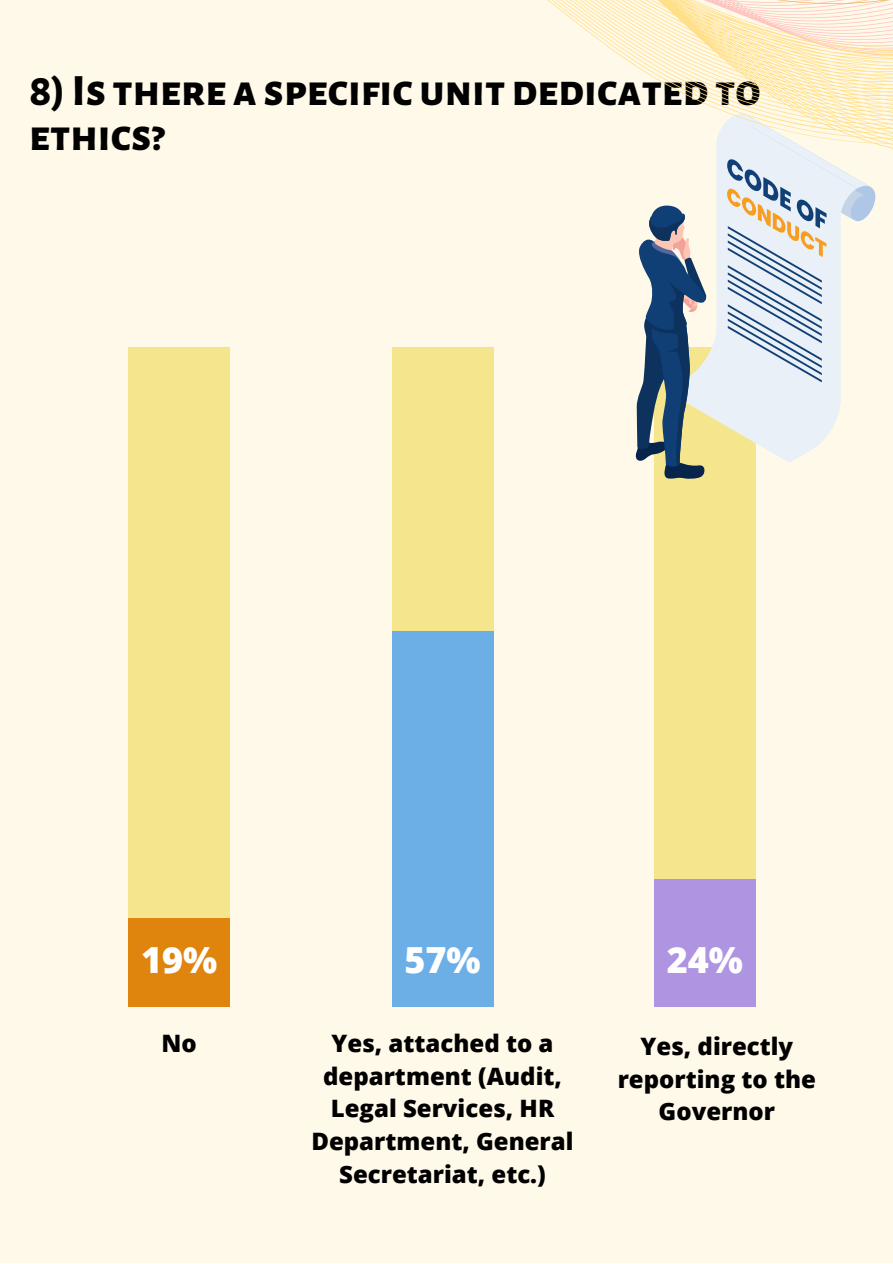
<style>
.page{position:relative;width:893px;height:1264px;background:#fff}
.page>*{position:absolute;margin:0;border:0;box-sizing:border-box;transform-origin:0 0}
.t1{font:800 45px/45px "Alegreya Sans SC";color:#010101}
.t2{font:800 36px "Open Sans";color:#fff}
.t3{font:800 24px/32.5px "Open Sans";color:#000;text-align:center}
</style>
<div class="page">
<div style="left:0;top:0;width:892px;height:1262px;background:#fff9e9"></div>
<div style="left:128px;top:347px;width:102px;height:659px;background:#f5e68e"></div>
<div style="left:392px;top:347px;width:101px;height:659px;background:#f5e68e"></div>
<div style="left:654px;top:347px;width:101px;height:659px;background:#f5e68e"></div>
<div style="left:128px;top:918px;width:102px;height:88px;background:#df840c"></div>
<div style="left:392px;top:631px;width:101px;height:375px;background:#6cafe6"></div>
<div style="left:654px;top:879px;width:101px;height:127px;background:#ae94e1"></div>
<svg style="left:635px;top:444px;width:184px;height:35px"></svg>
<svg style="left:493px;top:295px;width:348px;height:149px"></svg>
<svg style="left:547px;top:0;width:345px;height:295px"></svg>
<p class="t1" style="left:29px;top:68px;width:732px">8)Is there a specific unit dedicated to ethics?</p>
<p class="t2" style="left:141px;top:934px;width:78px">19%</p>
<p class="t2" style="left:404px;top:934px;width:78px">57%</p>
<p class="t2" style="left:666px;top:934px;width:78px">24%</p>
<p class="t3" style="left:162px;top:1026px;width:37px">No</p>
<p class="t3" style="left:311px;top:1026px;width:263px">Yes, attached to a department (Audit,<br>Legal Services, HR<br>Department, General<br>Secretariat, etc.)</p>
<p class="t3" style="left:617px;top:1029px;width:200px">Yes, directly reporting to the<br>Governor</p>
</div>
